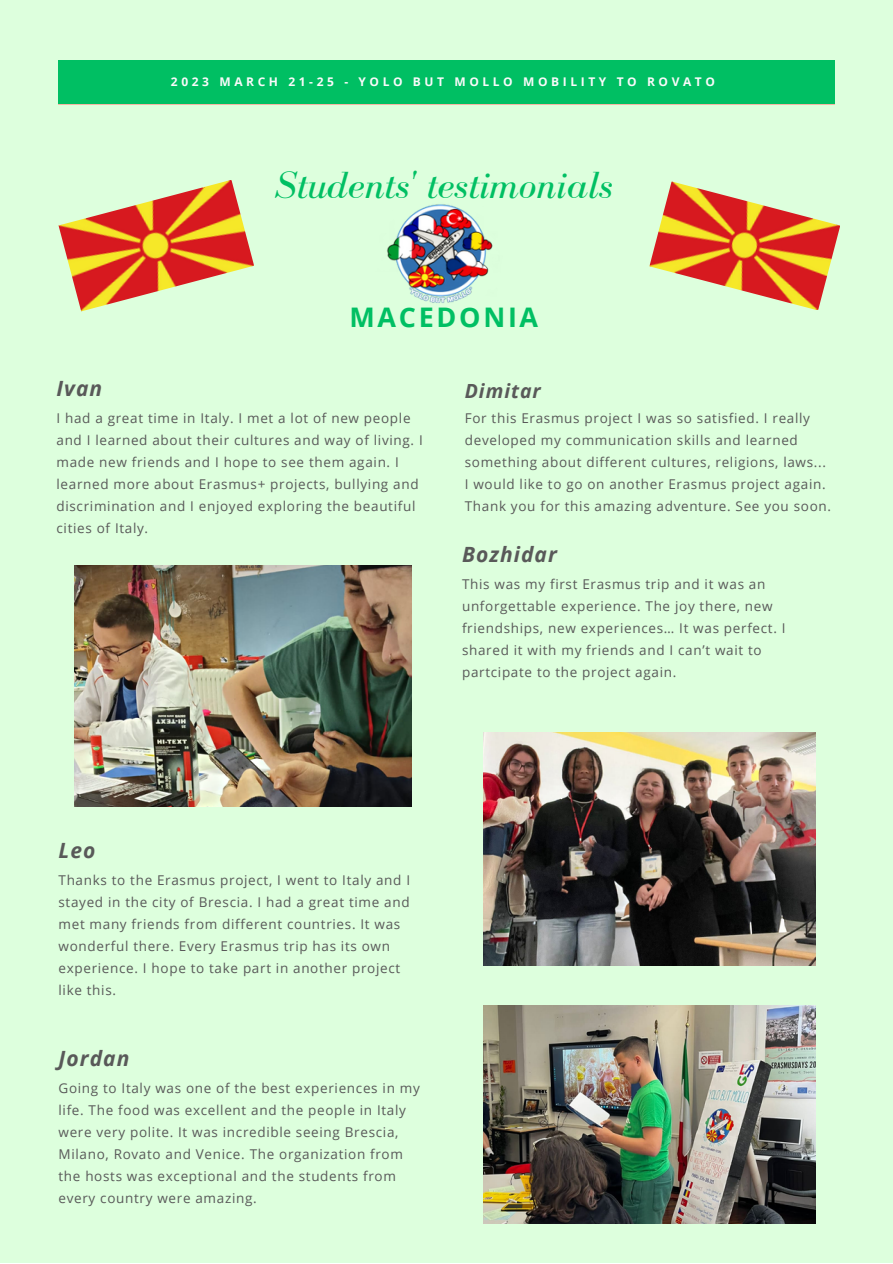
<style>
.page{position:relative;width:893px;height:1264px;background:#fff}
.page>*{position:absolute;margin:0;border:0;box-sizing:border-box;transform-origin:0 0}
.t1{font:italic 39px "Bodoni FLF";color:#00bf63}
.t2{font:700 27px "Open Sans";letter-spacing:.1em;color:#00bf63}
.t3{font:italic 700 21px "Open Sans";letter-spacing:.05em;color:#595959}
.t4{font:italic 700 19.5px "Open Sans";letter-spacing:.05em;color:#595959}
.t5{font:13.5px/22px "Open Sans";letter-spacing:.05em;color:#595959}
.t6{font:700 12px "Open Sans";letter-spacing:.3em;color:#fafafa}
</style>
<div class="page">
<div style="left:0;top:0;width:892px;height:1262px;background:#dfd"></div>
<div style="left:58px;top:60px;width:776px;height:45px;background:#f6b5a4"></div>
<img style="left:58px;top:180px;width:196px;height:131px">
<img style="left:649px;top:181px;width:191px;height:129px">
<div style="left:58px;top:60px;width:776px;height:44px;background:#00bf63"></div>
<img style="left:387px;top:204px;width:106px;height:99px">
<img style="left:75px;top:565px;width:336px;height:241px">
<img style="left:483px;top:1005px;width:332px;height:218px">
<img style="left:483px;top:732px;width:332px;height:233px">
<p class="t6" style="left:171px;top:73px;width:545px">2023 MARCH 21-25 - YOLO BUT MOLLO MOBILITY TO ROVATO</p>
<p class="t1" style="left:275px;top:164px;width:339px">Students' testimonials</p>
<p class="t2" style="left:349px;top:298px;width:190px">MACEDONIA</p>
<p class="t3" style="left:56px;top:373px;width:47px">Ivan</p>
<p class="t5" style="left:56px;top:406px;width:368px">I had a great time in Italy. I met a lot of new people and I learned about their cultures and way of living. I made new friends and I hope to see them again. I learned more about Erasmus+ projects, bullying and discrimination and I enjoyed exploring the beautiful cities of Italy.</p>
<p class="t4" style="left:465px;top:377px;width:77px">Dimitar</p>
<p class="t5" style="left:465px;top:407px;width:362px">For this Erasmus project I was so satisfied. I really developed my communication skills and learned something about different cultures, religions, laws...</p>
<p class="t5" style="left:465px;top:473px;width:368px">I would like to go on another Erasmus project again.<br>Thank you for this amazing adventure. See you soon.</p>
<p class="t3" style="left:462px;top:539px;width:96px">Bozhidar</p>
<p class="t5" style="left:462px;top:572px;width:325px">This was my first Erasmus trip and it was an unforgettable experience. The joy there, new friendships, new experiences… It was perfect. I shared it with my friends and I can’t wait to partcipate to the project again.</p>
<p class="t3" style="left:58px;top:835px;width:38px">Leo</p>
<p class="t5" style="left:58px;top:869px;width:353px">Thanks to the Erasmus project, I went to Italy and I stayed in the city of Brescia. I had a great time and met many friends from different countries. It was wonderful there. Every Erasmus trip has its own experience. I hope to take part in another project like this.</p>
<p class="t3" style="left:58px;top:1043px;width:72px">Jordan</p>
<p class="t5" style="left:58px;top:1076px;width:363px">Going to Italy was one of the best experiences in my life. The food was excellent and the people in Italy were very polite. It was incredible seeing Brescia, Milano, Rovato and Venice. The organization from the hosts was exceptional and the students from every country were amazing.</p>
</div>
